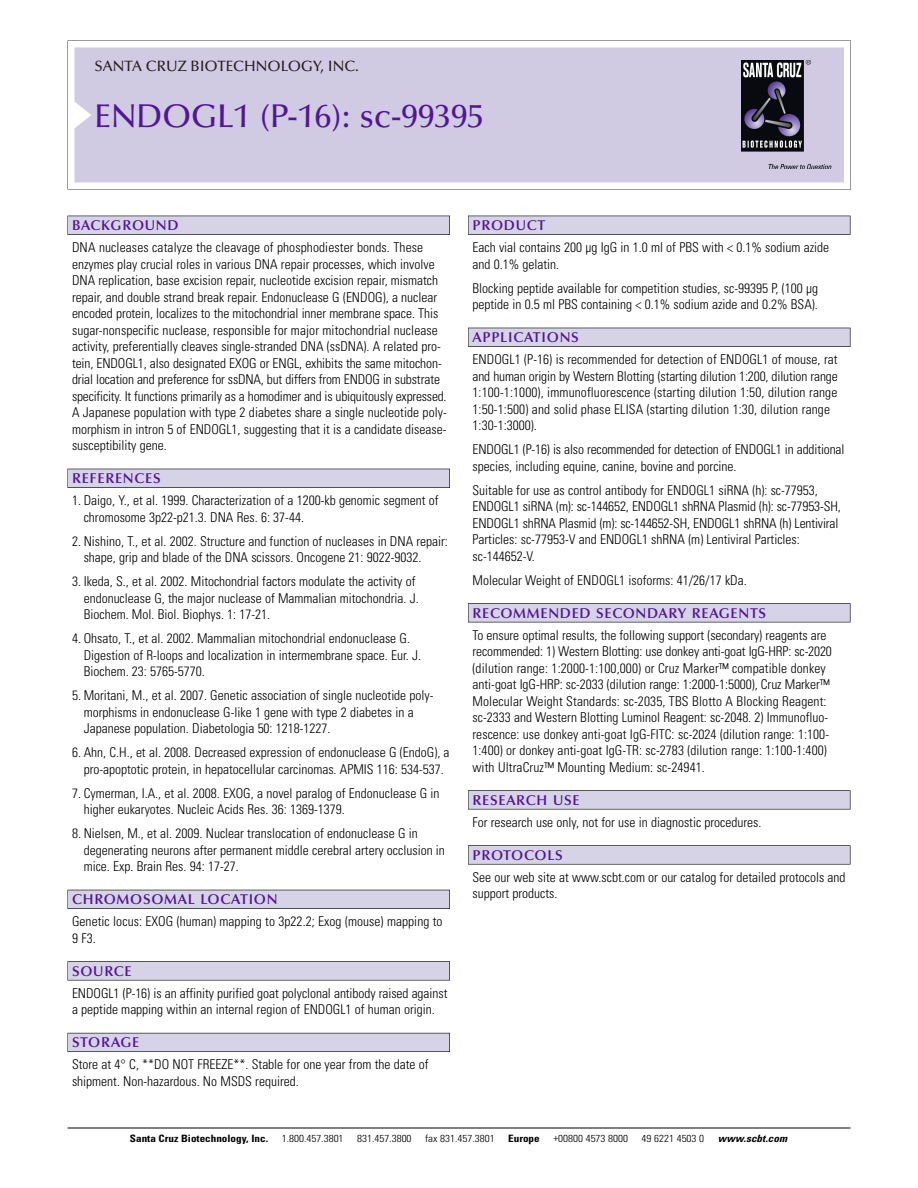
<style>
.page{position:relative;width:918px;height:1188px;background:#fff}
.page>*{position:absolute;margin:0;border:0;box-sizing:border-box;transform-origin:0 0}
.t1{font:500 33px "Optima";color:#511695}
.t2{font:500 15px "Optima";color:#231f20}
.t3{font:600 14.25px "Optima";letter-spacing:.05em;color:#511695}
.t4{font:300 condensed 13.5px/16.5px "Univers";color:#000}
.t5{font:300 condensed 10.2px "Univers";color:#000;scale:1.1 1}
.t6{font:700 condensed 10.2px "Univers";color:#000;scale:1.1 1}
.t7{font:italic 700 condensed 10.2px "Univers";letter-spacing:.005em;color:#000;scale:1.1 1}
</style>
<div class="page">
<svg style="left:68px;top:40px;width:783px;height:149px"></svg>
<div style="left:74px;top:47px;width:770px;height:135px;background:#d1cae3"></div>
<img style="left:741px;top:60px;width:90px;height:108px">
<div style="left:68px;top:216px;width:382px;height:19px;background:#525155"></div>
<div style="left:68px;top:216px;width:381px;height:18px;background:#d7d3e7"></div>
<div style="left:68px;top:469px;width:382px;height:19px;background:#515055"></div>
<div style="left:68px;top:469px;width:381px;height:18px;background:#d7d3e7"></div>
<div style="left:68px;top:890px;width:382px;height:19px;background:#525158"></div>
<div style="left:68px;top:890px;width:381px;height:18px;background:#d7d3e7"></div>
<div style="left:68px;top:961px;width:382px;height:19px;background:#575759"></div>
<div style="left:68px;top:962px;width:381px;height:18px;background:#d7d3e7"></div>
<div style="left:68px;top:1033px;width:382px;height:19px;background:#5b5a62"></div>
<div style="left:68px;top:1033px;width:381px;height:18px;background:#d7d3e7"></div>
<div style="left:468px;top:216px;width:382px;height:19px;background:#525155"></div>
<div style="left:468px;top:216px;width:382px;height:18px;background:#d7d3e7"></div>
<div style="left:468px;top:328px;width:382px;height:19px;background:#515055"></div>
<div style="left:468px;top:328px;width:382px;height:18px;background:#d7d3e7"></div>
<div style="left:468px;top:603px;width:382px;height:19px;background:#545357"></div>
<div style="left:468px;top:604px;width:382px;height:18px;background:#d7d3e7"></div>
<div style="left:468px;top:790px;width:382px;height:19px;background:#575759"></div>
<div style="left:468px;top:791px;width:382px;height:18px;background:#d7d3e7"></div>
<svg style="left:468px;top:845px;width:382px;height:20px"></svg>
<div style="left:468px;top:846px;width:382px;height:18px;background:#d7d3e7"></div>
<hr style="left:68px;top:1128px;width:782px;height:1px;background:#000">
<p class="t2" style="left:94px;top:61px;width:266px">SANTA CRUZ BIOTECHNOLOGY, INC.</p>
<h1 class="t1" style="left:94px;top:103px;width:391px">ENDOGL1 (P-16): sc-99395</h1>
<p class="t3" style="left:72px;top:219px;width:108px">BACKGROUND</p>
<p class="t4" style="left:72px;top:240px;width:376px">DNA nucleases catalyze the cleavage of phosphodiester bonds. These enzymes play crucial roles in various DNA repair processes, which involve DNA replication, base excision repair, nucleotide excision repair, mismatch repair, and double strand break repair. Endonuclease G (ENDOG), a nuclear encoded protein, localizes to the mitochondrial inner membrane space. This sugar-nonspecific nuclease, responsible for major mitochondrial nuclease activity, preferentially cleaves single-stranded DNA (ssDNA). A related pro&shy;tein, ENDOGL1, also designated EXOG or ENGL, exhibits the same mitochon&shy;drial location and preference for ssDNA, but differs from ENDOG in substrate specificity. It functions primarily as a homodimer and is ubiquitously expressed.<br>A Japanese population with type 2 diabetes share a single nucleotide poly&shy;morphism in intron 5 of ENDOGL1, suggesting that it is a candidate disease&shy;susceptibility gene.</p>
<p class="t3" style="left:72px;top:473px;width:90px">REFERENCES</p>
<p class="t4" style="left:84px;top:493px;width:356px;text-indent:-12px">1. Daigo, Y., et al. 1999. Characterization of a 1200-kb genomic segment of chromosome 3p22-p21.3. DNA Res. 6: 37-44.</p>
<p class="t4" style="left:84px;top:534px;width:366px;text-indent:-12px">2. Nishino, T., et al. 2002. Structure and function of nucleases in DNA repair: shape, grip and blade of the DNA scissors. Oncogene 21: 9022-9032.</p>
<p class="t4" style="left:84px;top:574px;width:337px;text-indent:-12px">3. Ikeda, S., et al. 2002. Mitochondrial factors modulate the activity of endonuclease G, the major nuclease of Mammalian mitochondria. J.<br>Biochem. Mol. Biol. Biophys. 1: 17-21.</p>
<p class="t4" style="left:84px;top:631px;width:339px;text-indent:-12px">4. Ohsato, T., et al. 2002. Mammalian mitochondrial endonuclease G.<br>Digestion of R-loops and localization in intermembrane space. Eur. J.<br>Biochem. 23: 5765-5770.</p>
<p class="t4" style="left:84px;top:688px;width:351px;text-indent:-12px">5. Moritani, M., et al. 2007. Genetic association of single nucleotide poly&shy;morphisms in endonuclease G-like 1 gene with type 2 diabetes in a<br>Japanese population. Diabetologia 50: 1218-1227.</p>
<p class="t4" style="left:72px;top:745px;width:379px;text-align:center">6. Ahn, C.H., et al. 2008. Decreased expression of endonuclease G (EndoG), a pro-apoptotic protein, in hepatocellular carcinomas. APMIS 116: 534-537.</p>
<p class="t4" style="left:84px;top:786px;width:357px;text-indent:-12px">7. Cymerman, I.A., et al. 2008. EXOG, a novel paralog of Endonuclease G in higher eukaryotes. Nucleic Acids Res. 36: 1369-1379.</p>
<p class="t4" style="left:84px;top:826px;width:363px;text-indent:-12px">8. Nielsen, M., et al. 2009. Nuclear translocation of endonuclease G in degenerating neurons after permanent middle cerebral artery occlusion in mice. Exp. Brain Res. 94: 17-27.</p>
<p class="t3" style="left:72px;top:894px;width:207px">CHROMOSOMAL LOCATION</p>
<p class="t4" style="left:72px;top:914px;width:372px">Genetic locus: EXOG (human) mapping to 3p22.2; Exog (mouse) mapping to<br>9 F3.</p>
<p class="t3" style="left:72px;top:965px;width:61px">SOURCE</p>
<p class="t4" style="left:72px;top:986px;width:377px">ENDOGL1 (P-16) is an affinity purified goat polyclonal antibody raised against a peptide mapping within an internal region of ENDOGL1 of human origin.</p>
<p class="t3" style="left:72px;top:1037px;width:69px">STORAGE</p>
<p class="t4" style="left:72px;top:1057px;width:358px">Store at 4° C, **DO NOT FREEZE**. Stable for one year from the date of shipment. Non-hazardous. No MSDS required.</p>
<p class="t3" style="left:473px;top:219px;width:74px">PRODUCT</p>
<p class="t4" style="left:473px;top:240px;width:358px">Each vial contains 200 µg IgG in 1.0 ml of PBS with &lt; 0.1% sodium azide and 0.1% gelatin.</p>
<p class="t4" style="left:473px;top:281px;width:347px">Blocking peptide available for competition studies, sc-99395 P, (100 µg peptide in 0.5 ml PBS containing &lt; 0.1% sodium azide and 0.2% BSA).</p>
<p class="t3" style="left:473px;top:332px;width:108px">APPLICATIONS</p>
<p class="t4" style="left:473px;top:352px;width:367px">ENDOGL1 (P-16) is recommended for detection of ENDOGL1 of mouse, rat and human origin by Western Blotting (starting dilution 1:200, dilution range 1:100-1:1000), immunofluorescence (starting dilution 1:50, dilution range 1:50-1:500) and solid phase ELISA (starting dilution 1:30, dilution range 1:30-1:3000).</p>
<p class="t4" style="left:473px;top:442px;width:374px">ENDOGL1 (P-16) is also recommended for detection of ENDOGL1 in additional species, including equine, canine, bovine and porcine.</p>
<p class="t4" style="left:473px;top:483px;width:370px">Suitable for use as control antibody for ENDOGL1 siRNA (h): sc-77953, ENDOGL1 siRNA (m): sc-144652, ENDOGL1 shRNA Plasmid (h): sc-77953-SH, ENDOGL1 shRNA Plasmid (m): sc-144652-SH, ENDOGL1 shRNA (h) Lentiviral Particles: sc-77953-V and ENDOGL1 shRNA (m) Lentiviral Particles: sc-144652-V.</p>
<p class="t4" style="left:473px;top:573px;width:276px">Molecular Weight of ENDOGL1 isoforms: 41/26/17 kDa.</p>
<p class="t3" style="left:473px;top:607px;width:295px">RECOMMENDED SECONDARY REAGENTS</p>
<p class="t4" style="left:473px;top:628px;width:361px">To ensure optimal results, the following support (secondary) reagents are recommended: 1) Western Blotting: use donkey anti-goat IgG-HRP: sc-2020 (dilution range: 1:2000-1:100,000) or Cruz Marker™ compatible donkey anti-goat IgG-HRP: sc-2033 (dilution range: 1:2000-1:5000), Cruz Marker™ Molecular Weight Standards: sc-2035, TBS Blotto A Blocking Reagent: sc-2333 and Western Blotting Luminol Reagent: sc-2048. 2) Immunofluo&shy;rescence: use donkey anti-goat IgG-FITC: sc-2024 (dilution range: 1:100- 1:400) or donkey anti-goat IgG-TR: sc-2783 (dilution range: 1:100-1:400) with UltraCruz™ Mounting Medium: sc-24941.</p>
<p class="t3" style="left:473px;top:794px;width:109px">RESEARCH USE</p>
<p class="t4" style="left:473px;top:815px;width:290px">For research use only, not for use in diagnostic procedures.</p>
<p class="t3" style="left:473px;top:849px;width:92px">PROTOCOLS</p>
<p class="t4" style="left:473px;top:870px;width:375px">See our web site at www.scbt.com or our catalog for detailed protocols and support products.</p>
<p class="t6" style="left:130px;top:1135px;width:127px">Santa Cruz Biotechnology, Inc.</p>
<p class="t5" style="left:282px;top:1135px;width:58px">1.800.457.3801</p>
<p class="t5" style="left:357px;top:1135px;width:51px">831.457.3800</p>
<p class="t5" style="left:425px;top:1135px;width:65px">fax 831.457.3801</p>
<p class="t6" style="left:508px;top:1135px;width:30px">Europe</p>
<p class="t5" style="left:553px;top:1135px;width:69px">+00800 4573 8000</p>
<p class="t5" style="left:642px;top:1135px;width:58px">49 6221 4503 0</p>
<p class="t7" style="left:718px;top:1135px;width:64px">www.scbt.com</p>
</div>
